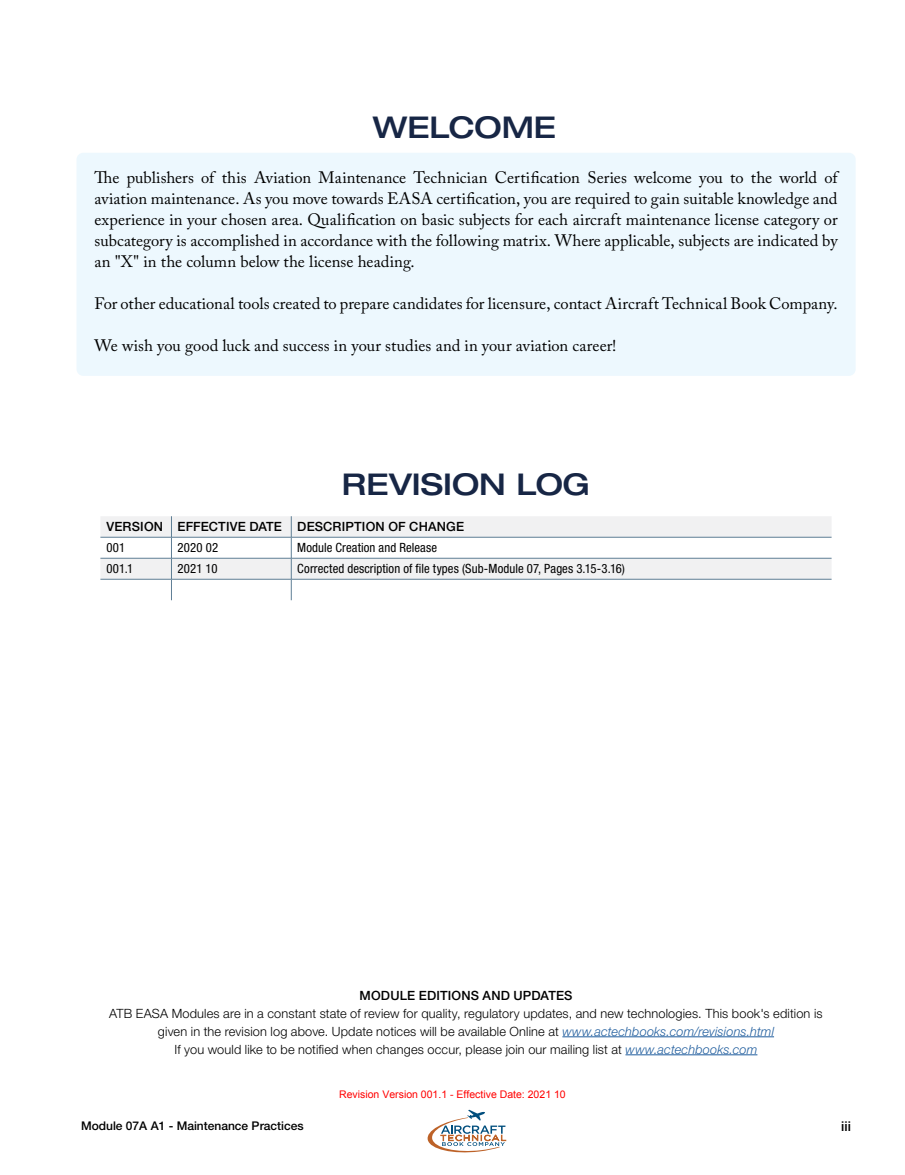
<style>
.page{position:relative;width:905px;height:1175px;background:#fff}
.page>*{position:absolute;margin:0;border:0;box-sizing:border-box;transform-origin:0 0}
.t1{font:500 expanded 30px "Helvetica Neue LT Std";color:#172645}
.t2{font:16.5px/21px "Adobe Caslon Pro";color:#000;text-align:justify}
.t3{font:500 13.5px "Helvetica Neue LT Std";color:#000}
.t4{font:300 12.75px/18px "Helvetica Neue LT Std";letter-spacing:.01em;color:#000;text-align:center}
.t5{font:condensed 12.75px "Helvetica Neue LT Std";letter-spacing:.01em;color:#000}
.t6{font:500 12.75px "Helvetica Neue LT Std";letter-spacing:.015em;color:#000}
.t7{font:500 12px "Helvetica Neue LT Std";color:#000}
.t8{font:10.5px "Arial";color:#f00}
.s1{font-style:italic;color:#215e9e}
</style>
<div class="page">
<div style="left:77px;top:153px;width:778px;height:223px;background:#edf8fe;border-radius:7px"></div>
<svg style="left:100px;top:516px;width:731px;height:63px;fill:#f1f1f2"></svg>
<hr style="left:100px;top:537px;width:71px;height:1px;background:#5e7e95">
<hr style="left:171px;top:537px;width:120px;height:1px;background:#5e7e95">
<hr style="left:291px;top:537px;width:540px;height:1px;background:#5e7e95">
<hr style="left:100px;top:558px;width:71px;height:1px;background:#5e7e95">
<hr style="left:171px;top:558px;width:120px;height:1px;background:#5e7e95">
<hr style="left:291px;top:558px;width:540px;height:1px;background:#5e7e95">
<hr style="left:100px;top:579px;width:71px;height:1px;background:#5e7e95">
<hr style="left:171px;top:579px;width:120px;height:1px;background:#5e7e95">
<svg style="left:171px;top:516px;width:1px;height:84px"></svg>
<hr style="left:291px;top:579px;width:540px;height:1px;background:#5e7e95">
<svg style="left:291px;top:516px;width:1px;height:84px"></svg>
<hr style="left:562px;top:1036px;width:212px;height:1px;background:#215e9e">
<hr style="left:625px;top:1054px;width:132px;height:1px;background:#215e9e">
<svg style="left:427px;top:1109px;width:79px;height:44px"></svg>
<h1 class="t1" style="left:373px;top:109px;width:185px">WELCOME</h1>
<p class="t2" style="left:94px;top:167px;width:744px">The publishers of this Aviation Maintenance Technician Certification Series welcome you to the world of aviation maintenance. As you move towards EASA certification, you are required to gain suitable knowledge and experience in your chosen area. Qualification on basic subjects for each aircraft maintenance license category or subcategory is accomplished in accordance with the following matrix. Where applicable, subjects are indicated by an "X" in the column below the license heading.</p>
<p class="t2" style="left:94px;top:293px;width:744px">For other educational tools created to prepare candidates for licensure, contact Aircraft Technical Book Company.</p>
<p class="t2" style="left:94px;top:335px;width:523px">We wish you good luck and success in your studies and in your aviation career!</p>
<h1 class="t1" style="left:342px;top:466px;width:250px">REVISION LOG</h1>
<p class="t6" style="left:106px;top:519px;width:359px">VERSION EFFECTIVE DATE DESCRIPTION OF CHANGE</p>
<p class="t5" style="left:106px;top:540px;width:20px">001</p>
<p class="t5" style="left:177px;top:540px;width:42px">2020 02</p>
<p class="t5" style="left:297px;top:540px;width:141px">Module Creation and Release</p>
<p class="t5" style="left:106px;top:561px;width:28px">001.1</p>
<p class="t5" style="left:177px;top:561px;width:41px">2021 10</p>
<p class="t5" style="left:297px;top:561px;width:329px">Corrected description of file types (Sub-Module 07, Pages 3.15-3.16)</p>
<p class="t6" style="left:359px;top:987px;width:214px">MODULE EDITIONS AND UPDATES</p>
<p class="t4" style="left:109px;top:1003px;width:714px">ATB EASA Modules are in a constant state of review for quality, regulatory updates, and new technologies. This book's edition is given in the revision log above. Update notices will be available Online at <span class="s1">www.actechbooks.com/revisions.html<br></span>If you would like to be notified when changes occur, please join our mailing list at <span class="s1">www.actechbooks.com</span></p>
<p class="t8" style="left:339px;top:1087px;width:228px">Revision Version 001.1 - Effective Date: 2021 10</p>
<p class="t7" style="left:81px;top:1118px;width:224px">Module 07A A1 - Maintenance Practices</p>
<p class="t3" style="left:841px;top:1117px;width:11px">iii</p>
</div>
